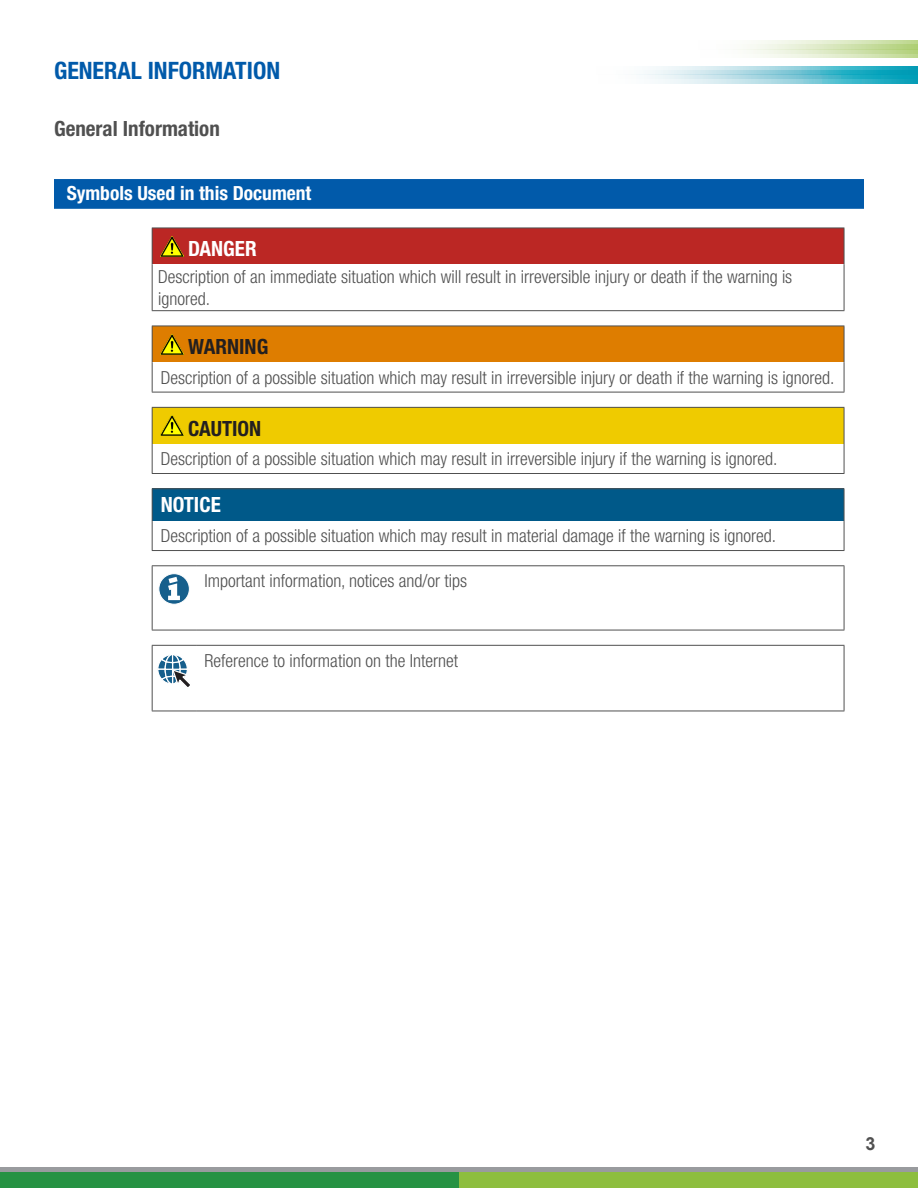
<style>
.page{position:relative;width:918px;height:1188px;background:#fff}
.page>*{position:absolute;margin:0;border:0;box-sizing:border-box;transform-origin:0 0}
.t1{font:700 condensed 24px "Helvetica Neue LT Pro";color:#015aaa}
.t2{font:700 condensed 21px "Helvetica Neue LT Pro";color:#505050}
.Warning_ANSIZ535{font:700 condensed 21px "Helvetica Neue LT Pro";color:#231f20}
.Caution_ANSIZ535{font:700 condensed 21px "Helvetica Neue LT Pro";color:#231f20}
.Warning_ANSIZ535-2{font:700 condensed 21px "Helvetica Neue LT Pro";color:#fff}
.Notice_ANSIZ535{font:700 condensed 21px "Helvetica Neue LT Pro";color:#fff}
.Text_ÜS{font:700 condensed 19.5px "Helvetica Neue LT Pro";color:#fff}
.t3{font:300 condensed 18px/21.6px "Helvetica Neue LT Pro";color:#505050}
.t4{font:700 18px "Arial";color:#505050}
</style>
<div class="page">
<div style="left:0;top:1172px;width:459px;height:16px;background:#269243"></div>
<div style="left:459px;top:1172px;width:459px;height:16px;background:#8dbe3e"></div>
<div style="left:0;top:1167px;width:918px;height:5px;background:#999b9e"></div>
<svg style="left:750px;top:53px;width:168px;height:5px"></svg>
<svg style="left:738px;top:49px;width:180px;height:4px"></svg>
<svg style="left:748px;top:41px;width:170px;height:8px"></svg>
<svg style="left:658px;top:79px;width:260px;height:4px"></svg>
<svg style="left:649px;top:75px;width:269px;height:4px"></svg>
<svg style="left:636px;top:66px;width:282px;height:9px;background:#86cedb"></svg>
<div style="left:54px;top:179px;width:810px;height:30px;background:#015aaa"></div>
<div style="left:152px;top:228px;width:692px;height:37px;background:#bb2724"></div>
<hr style="left:152px;top:228px;width:692px;height:1px;background:#505050">
<hr style="left:152px;top:228px;width:1px;height:37px;background:#505050">
<hr style="left:844px;top:228px;width:1px;height:37px;background:#505050">
<hr style="left:152px;top:265px;width:1px;height:45px;background:#505050">
<hr style="left:844px;top:265px;width:1px;height:45px;background:#505050">
<hr style="left:152px;top:310px;width:692px;height:1px;background:#505050">
<img style="left:161px;top:236px;width:22px;height:20px">
<div style="left:152px;top:326px;width:692px;height:37px;background:#de7d00"></div>
<hr style="left:152px;top:326px;width:692px;height:1px;background:#505050">
<hr style="left:152px;top:326px;width:1px;height:37px;background:#505050">
<hr style="left:844px;top:326px;width:1px;height:37px;background:#505050">
<svg style="left:152px;top:363px;width:1px;height:29px"></svg>
<svg style="left:844px;top:363px;width:1px;height:29px"></svg>
<hr style="left:152px;top:392px;width:692px;height:1px;background:#505050">
<img style="left:161px;top:334px;width:22px;height:20px">
<div style="left:152px;top:407px;width:692px;height:37px;background:#efcb00"></div>
<hr style="left:152px;top:407px;width:692px;height:1px;background:#505050">
<hr style="left:152px;top:408px;width:1px;height:36px;background:#505050">
<hr style="left:844px;top:408px;width:1px;height:36px;background:#505050">
<svg style="left:152px;top:444px;width:1px;height:29px"></svg>
<svg style="left:844px;top:444px;width:1px;height:29px"></svg>
<hr style="left:152px;top:473px;width:692px;height:1px;background:#505050">
<img style="left:161px;top:416px;width:22px;height:20px">
<div style="left:152px;top:489px;width:692px;height:32px;background:#005989"></div>
<hr style="left:152px;top:488px;width:692px;height:1px;background:#505050">
<hr style="left:152px;top:489px;width:1px;height:32px;background:#505050">
<hr style="left:844px;top:489px;width:1px;height:32px;background:#505050">
<svg style="left:152px;top:521px;width:1px;height:29px"></svg>
<svg style="left:844px;top:521px;width:1px;height:29px"></svg>
<hr style="left:152px;top:550px;width:692px;height:1px;background:#505050">
<svg style="left:153px;top:566px;width:691px;height:64px"></svg>
<hr style="left:152px;top:565px;width:44px;height:1px;background:#505050">
<hr style="left:152px;top:566px;width:1px;height:64px;background:#505050">
<hr style="left:196px;top:565px;width:648px;height:1px;background:#505050">
<hr style="left:844px;top:566px;width:1px;height:64px;background:#505050">
<hr style="left:152px;top:630px;width:44px;height:1px;background:#505050">
<hr style="left:196px;top:630px;width:648px;height:1px;background:#505050">
<div style="left:159px;top:574px;width:30px;height:30px;background:#165f8c;border-radius:50%"></div>
<div style="left:158px;top:573px;width:32px;height:32px;border:1px solid #fff;border-radius:50%"></div>
<svg style="left:168px;top:577px;width:12px;height:23px"></svg>
<svg style="left:153px;top:646px;width:691px;height:65px"></svg>
<hr style="left:152px;top:645px;width:44px;height:1px;background:#505050">
<hr style="left:152px;top:646px;width:1px;height:65px;background:#505050">
<hr style="left:196px;top:645px;width:648px;height:1px;background:#505050">
<hr style="left:844px;top:646px;width:1px;height:65px;background:#505050">
<hr style="left:152px;top:711px;width:44px;height:1px;background:#505050">
<hr style="left:196px;top:711px;width:648px;height:1px;background:#505050">
<svg style="left:157px;top:653px;width:35px;height:37px"></svg>
<p class="t1" style="left:54px;top:56px;width:228px">GENERAL INFORMATION</p>
<p class="t2" style="left:54px;top:116px;width:167px">General Information</p>
<p class="Text_ÜS" style="left:67px;top:182px;width:246px">Symbols Used in this Document</p>
<p class="Warning_ANSIZ535-2" style="left:188px;top:236px;width:70px">DANGER</p>
<p class="t3" style="left:158px;top:266px;width:636px">Description of an immediate situation which will result in irreversible injury or death if the warning is ignored.</p>
<p class="Warning_ANSIZ535" style="left:188px;top:334px;width:82px">WARNING</p>
<p class="t3" style="left:161px;top:366px;width:675px">Description of a possible situation which may result in irreversible injury or death if the warning is ignored.</p>
<p class="Caution_ANSIZ535" style="left:188px;top:415px;width:75px">CAUTION</p>
<p class="t3" style="left:161px;top:448px;width:618px">Description of a possible situation which may result in irreversible injury if the warning is ignored.</p>
<p class="Notice_ANSIZ535" style="left:161px;top:492px;width:62px">NOTICE</p>
<p class="t3" style="left:161px;top:525px;width:617px">Description of a possible situation which may result in material damage if the warning is ignored.</p>
<p class="t3" style="left:205px;top:570px;width:264px">Important information, notices and/or tips</p>
<p class="t3" style="left:205px;top:649px;width:255px">Reference to information on the Internet</p>
<p class="t4" style="left:865px;top:1131px;width:12px">3</p>
</div>
